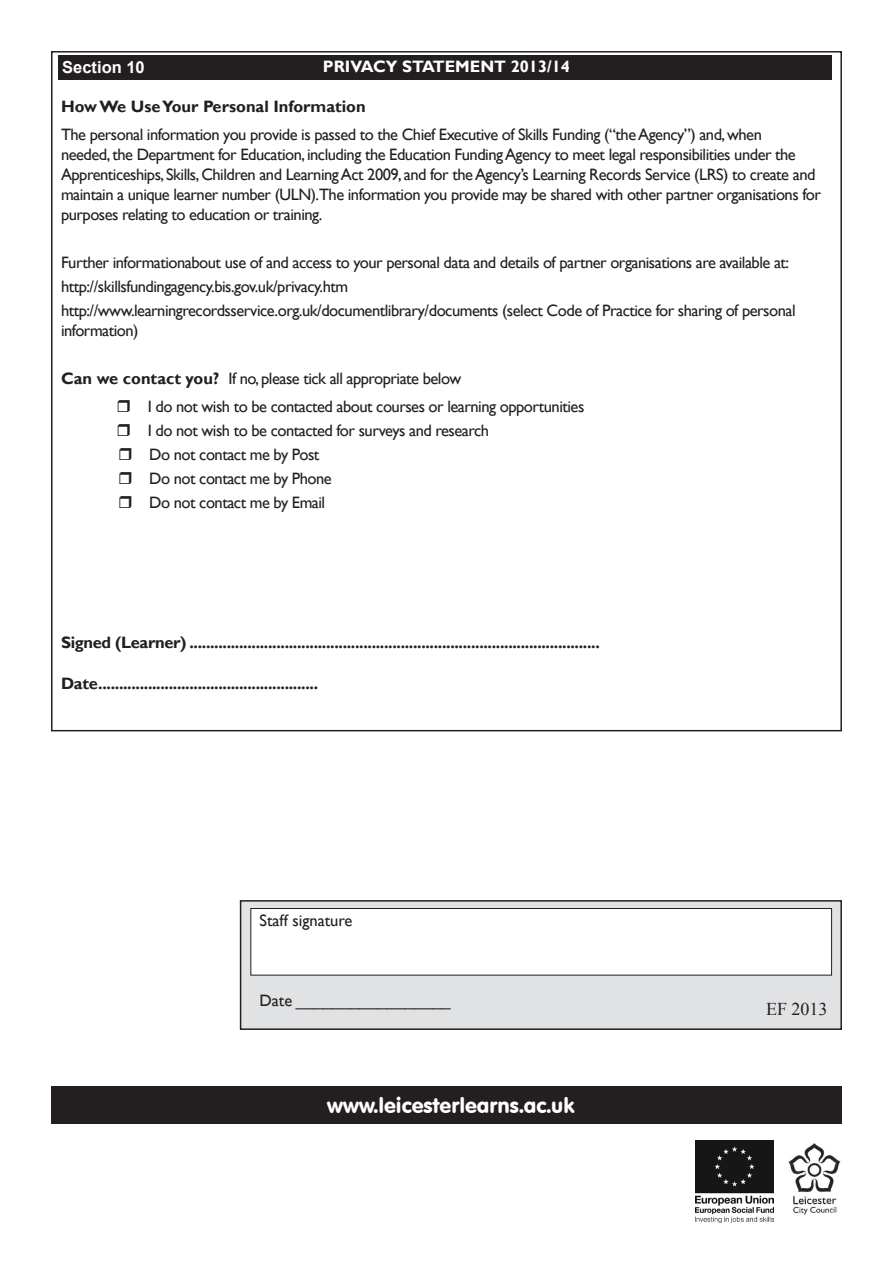
<style>
.page{position:relative;width:893px;height:1263px;background:#fff}
.page>*{position:absolute;margin:0;border:0;box-sizing:border-box;transform-origin:0 0}
.t1{font:21px "VAG Rounded BT";color:#fff}
.t2{font:18px "Times New Roman";color:#231f20}
.t3{font:16.5px/19.8px "Gill Sans";letter-spacing:-.03em;color:#231f20}
.t4{font:700 16.5px "Gill Sans";letter-spacing:-.02em;color:#231f20}
.t5{font:700 16.5px "Gill Sans";color:#231f20}
.t6{font:700 16.5px "Gill Sans";color:#fff}
.t7{font:16.5px "Gill Sans";color:#231f20}
.t8{font:700 16.5px "Arial";color:#fff}
.s1{font-weight:700}
</style>
<div class="page">
<div style="left:58px;top:55px;width:774px;height:24px;background:#231f20"></div>
<div style="left:241px;top:901px;width:600px;height:128px;background:#e1e2e4"></div>
<div style="left:240px;top:900px;width:602px;height:130px;border:2px solid #231f20"></div>
<div style="left:251px;top:908px;width:581px;height:67px;background:#fff"></div>
<div style="left:250px;top:908px;width:582px;height:67px;border:1px solid #231f20"></div>
<img style="left:788px;top:1143px;width:53px;height:72px">
<div style="left:51px;top:1087px;width:791px;height:37px;background:#231f20"></div>
<img style="left:696px;top:1140px;width:78px;height:82px">
<p class="t6" style="left:323px;top:57px;width:249px">PRIVACY STATEMENT 2013/14</p>
<p class="t5" style="left:61px;top:97px;width:306px">How We Use Your Personal Information</p>
<p class="t3" style="left:61px;top:125px;width:761px">The personal information you provide is passed to the Chief Executive of Skills Funding (“the Agency”) and, when<br>needed, the Department for Education, including the Education Funding Agency to meet legal responsibilities under the Apprenticeships, Skills, Children and Learning Act 2009, and for the Agency’s Learning Records Service (LRS) to create and maintain a unique learner number (ULN).The information you provide may be shared with other partner organisations for purposes relating to education or training.</p>
<p class="t3" style="left:61px;top:252px;width:730px">Further informationabout use of and access to your personal data and details of partner organisations are available at:</p>
<p class="t3" style="left:61px;top:277px;width:289px">http://skillsfundingagency.bis.gov.uk/privacy.htm</p>
<p class="t3" style="left:61px;top:301px;width:736px">http://www.learningrecordsservice.org.uk/documentlibrary/documents (select Code of Practice for sharing of personal information)</p>
<p class="t3" style="left:61px;top:368px;width:402px"><span class="s1">Can we contact you?</span> If no, please tick all appropriate below</p>
<p class="t3" style="left:148px;top:397px;width:438px">I do not wish to be contacted about courses or learning opportunities</p>
<p class="t3" style="left:148px;top:421px;width:343px">I do not wish to be contacted for surveys and research</p>
<p class="t3" style="left:149px;top:445px;width:172px">Do not contact me by Post</p>
<p class="t3" style="left:149px;top:469px;width:184px">Do not contact me by Phone</p>
<p class="t3" style="left:149px;top:493px;width:177px">Do not contact me by Email</p>
<p class="t8" style="left:62px;top:56px;width:84px">Section 10</p>
<p class="t4" style="left:61px;top:633px;width:540px">Signed (Learner) ...................................................................................................</p>
<p class="t5" style="left:61px;top:674px;width:259px">Date.....................................................</p>
<p class="t7" style="left:259px;top:911px;width:95px">Staff signature</p>
<p class="t3" style="left:259px;top:990px;width:193px">Date _________________</p>
<p class="t1" style="left:327px;top:1092px;width:249px">www.leicesterlearns.ac.uk</p>
<p class="t2" style="left:766px;top:997px;width:63px">EF 2013</p>
</div>
